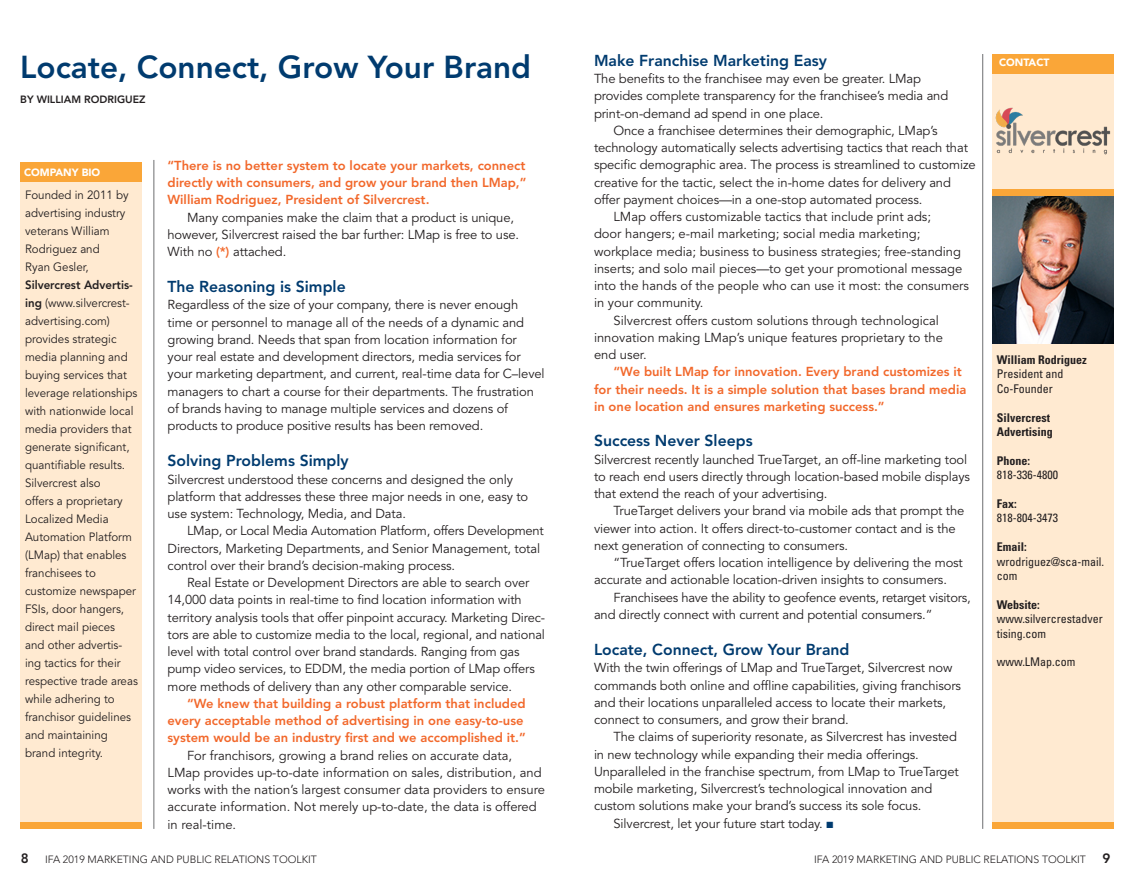
<style>
.page{position:relative;width:1134px;height:891px;background:#fff}
.page>*{position:absolute;margin:0;border:0;box-sizing:border-box;transform-origin:0 0}
.Hdr{font:800 31.5px "Avenir";color:#003b6f}
.Subhd{font:800 15.75px "Avenir";color:#003b6f}
.t1{font:800 13.5px "Avenir";color:#231f20}
.Body{font:12.9px/17.2px "Avenir";letter-spacing:-.01em;color:#231f20}
.Body-2{font:800 12.9px/17.2px "Avenir";color:#f2682b}
.Bio_Body{font:12px/18px "Avenir";color:#231f20;scale:.96 1}
.Contact_Reg{font:condensed 12px/14.4px "Univers";color:#231f20}
.Contact_Bold{font:700 condensed 12px/14.4px "Univers";color:#231f20}
.t2{font:300 10.5px "Avenir";color:#231f20}
.Hdr-2{font:800 10.5px "Avenir";color:#231f20}
.t3{font:900 10.5px "Avenir";color:#fff}
.s1{font-weight:800}
.s2{font-weight:800;color:#f2682b}
.s3{color:#003b6f}
.s4{font-weight:800;font-size:13.5px}
</style>
<div class="page">
<div style="left:992px;top:73px;width:122px;height:116px;background:#ffead1"></div>
<div style="left:992px;top:191px;width:122px;height:636px;background:#ffead1"></div>
<div style="left:992px;top:54px;width:122px;height:19px;background:#faa638"></div>
<hr style="left:982px;top:54px;width:1px;height:775px;background:#6d6e71">
<div style="left:992px;top:822px;width:122px;height:7px;background:#faa638"></div>
<div style="left:20px;top:165px;width:122px;height:664px;background:#ffead1"></div>
<hr style="left:154px;top:160px;width:1px;height:669px;background:#6d6e71">
<div style="left:20px;top:163px;width:122px;height:19px;background:#faa638"></div>
<img style="left:992px;top:195px;width:122px;height:148px">
<div style="left:20px;top:822px;width:122px;height:7px;background:#faa638"></div>
<img style="left:996px;top:107px;width:115px;height:47px">
<div style="left:992px;top:189px;width:122px;height:6px;background:#faa638"></div>
<p class="Hdr" style="left:20px;top:48px;width:512px">Locate, Connect, Grow Your Brand</p>
<p class="Hdr-2" style="left:20px;top:93px;width:127px">BY WILLIAM RODRIGUEZ</p>
<p class="t3" style="left:24px;top:165px;width:78px">COMPANY BIO</p>
<p class="Bio_Body" style="left:25px;top:187px;width:119px">Founded in 2011 by advertising industry veterans William<br>Rodriguez and<br>Ryan Gesler,<br><span class="s1">Silvercrest Advertis&shy;ing</span> (www.silvercrest&shy;advertising.com) provides strategic media planning and buying services that leverage relationships with nationwide local media providers that generate significant, quantifiable results.<br>Silvercrest also<br>offers a proprietary<br>Localized Media<br>Automation Platform (LMap) that enables franchisees to customize newspaper<br>FSIs, door hangers, direct mail pieces<br>and other advertis&shy;ing tactics for their respective trade areas while adhering to franchisor guidelines and maintaining brand integrity.</p>
<p class="Body-2" style="left:168px;top:157px;width:360px;text-align:justify">“There is no better system to locate your markets, connect directly with consumers, and grow your brand then LMap,” William Rodriguez, President of Silvercrest.</p>
<p class="Body" style="left:168px;top:209px;width:353px;text-indent:20px">Many companies make the claim that a product is unique, however, Silvercrest raised the bar further: LMap is free to use.<br>With no <span class="s2">(*)</span> attached.</p>
<p class="Subhd" style="left:168px;top:277px;width:180px">The Reasoning is Simple</p>
<p class="Body" style="left:168px;top:297px;width:379px">Regardless of the size of your company, there is never enough time or personnel to manage all of the needs of a dynamic and growing brand. Needs that span from location information for your real estate and development directors, media services for your marketing department, and current, real-time data for C–level managers to chart a course for their departments. The frustration of brands having to manage multiple services and dozens of products to produce positive results has been removed.</p>
<p class="Subhd" style="left:168px;top:452px;width:183px">Solving Problems Simply</p>
<p class="Body" style="left:168px;top:471px;width:362px">Silvercrest understood these concerns and designed the only platform that addresses these three major needs in one, easy to use system: Technology, Media, and Data.</p>
<p class="Body" style="left:168px;top:523px;width:378px;text-indent:20px">LMap, or Local Media Automation Platform, offers Development<br>Directors, Marketing Departments, and Senior Management, total control over their brand’s decision-making process.</p>
<p class="Body" style="left:168px;top:574px;width:379px;text-indent:19px">Real Estate or Development Directors are able to search over 14,000 data points in real-time to find location information with territory analysis tools that offer pinpoint accuracy. Marketing Direc&shy;tors are able to customize media to the local, regional, and national level with total control over brand standards. Ranging from gas pump video services, to EDDM, the media portion of LMap offers more methods of delivery than any other comparable service.</p>
<p class="Body-2" style="left:168px;top:695px;width:360px;text-indent:20px">“We knew that building a robust platform that included every acceptable method of advertising in one easy-to-use system would be an industry first and we accomplished it.”</p>
<p class="Body" style="left:168px;top:747px;width:379px;text-indent:20px">For franchisors, growing a brand relies on accurate data, LMap provides up-to-date information on sales, distribution, and works with the nation’s largest consumer data providers to ensure accurate information. Not merely up-to-date, the data is offered in real-time.</p>
<p class="t1" style="left:21px;top:851px;width:9px">8</p>
<p class="t2" style="left:45px;top:854px;width:273px">IFA 2019 MARKETING AND PUBLIC RELATIONS TOOLKIT</p>
<p class="Subhd" style="left:594px;top:51px;width:235px">Make Franchise Marketing Easy</p>
<p class="Body" style="left:594px;top:71px;width:356px">The benefits to the franchisee may even be greater. LMap provides complete transparency for the franchisee’s media and print-on-demand ad spend in one place.</p>
<p class="Body" style="left:594px;top:122px;width:383px;text-indent:20px">Once a franchisee determines their demographic, LMap’s technology automatically selects advertising tactics that reach that specific demographic area. The process is streamlined to customize creative for the tactic, select the in-home dates for delivery and offer payment choices—in a one-stop automated process.</p>
<p class="Body" style="left:594px;top:209px;width:377px;text-indent:20px">LMap offers customizable tactics that include print ads;<br>door hangers; e-mail marketing; social media marketing; workplace media; business to business strategies; free-standing inserts; and solo mail pieces—to get your promotional message into the hands of the people who can use it most: the consumers in your community.</p>
<p class="Body" style="left:594px;top:312px;width:350px;text-indent:20px">Silvercrest offers custom solutions through technological innovation making LMap’s unique features proprietary to the end user.</p>
<p class="Body-2" style="left:594px;top:363px;width:374px;text-indent:20px">“We built LMap for innovation. Every brand customizes it for their needs. It is a simple solution that bases brand media in one location and ensures marketing success.”</p>
<p class="Subhd" style="left:594px;top:432px;width:160px">Success Never Sleeps</p>
<p class="Body" style="left:594px;top:451px;width:377px">Silvercrest recently launched TrueTarget, an off-line marketing tool to reach end users directly through location-based mobile displays that extend the reach of your advertising.</p>
<p class="Body" style="left:594px;top:503px;width:372px;text-indent:20px">TrueTarget delivers your brand via mobile ads that prompt the viewer into action. It offers direct-to-customer contact and is the next generation of connecting to consumers.</p>
<p class="Body" style="left:594px;top:554px;width:370px;text-indent:20px">“TrueTarget offers location intelligence by delivering the most accurate and actionable location-driven insights to consumers.</p>
<p class="Body" style="left:594px;top:589px;width:378px;text-indent:20px">Franchisees have the ability to geofence events, retarget visitors, and directly connect with current and potential consumers.”</p>
<p class="Subhd" style="left:594px;top:640px;width:257px">Locate, Connect, Grow Your Brand</p>
<p class="Body" style="left:594px;top:660px;width:369px">With the twin offerings of LMap and TrueTarget, Silvercrest now commands both online and offline capabilities, giving franchisors and their locations unparalleled access to locate their markets, connect to consumers, and grow their brand.</p>
<p class="Body" style="left:594px;top:729px;width:366px;text-indent:20px">The claims of superiority resonate, as Silvercrest has invested in new technology while expanding their media offerings.<br>Unparalleled in the franchise spectrum, from LMap to TrueTarget mobile marketing, Silvercrest’s technological innovation and custom solutions make your brand’s success its sole focus.</p>
<p class="Body" style="left:614px;top:816px;width:221px">Silvercrest, let your future start today. <span class="s3">■</span></p>
<p class="t3" style="left:999px;top:56px;width:52px">CONTACT</p>
<p class="Contact_Bold" style="left:997px;top:352px;width:92px">William Rodriguez</p>
<p class="Contact_Reg" style="left:997px;top:367px;width:68px">President and<br>Co-Founder</p>
<p class="Contact_Bold" style="left:997px;top:410px;width:57px">Silvercrest<br>Advertising</p>
<p class="Contact_Bold" style="left:997px;top:453px;width:35px">Phone:</p>
<p class="Contact_Reg" style="left:997px;top:467px;width:63px">818-336-4800</p>
<p class="Contact_Bold" style="left:997px;top:496px;width:21px">Fax:</p>
<p class="Contact_Reg" style="left:997px;top:511px;width:63px">818-804-3473</p>
<p class="Contact_Bold" style="left:997px;top:540px;width:31px">Email:</p>
<p class="Contact_Reg" style="left:997px;top:554px;width:109px">wrodriguez@sca-mail. com</p>
<p class="Contact_Bold" style="left:997px;top:597px;width:45px">Website:</p>
<p class="Contact_Reg" style="left:997px;top:611px;width:108px">www.silvercrestadver tising.com</p>
<p class="Contact_Reg" style="left:997px;top:655px;width:80px">www.LMap.com</p>
<p class="t2" style="left:814px;top:854px;width:298px">IFA 2019 MARKETING AND PUBLIC RELATIONS TOOLKIT <span class="s4">9</span></p>
</div>
